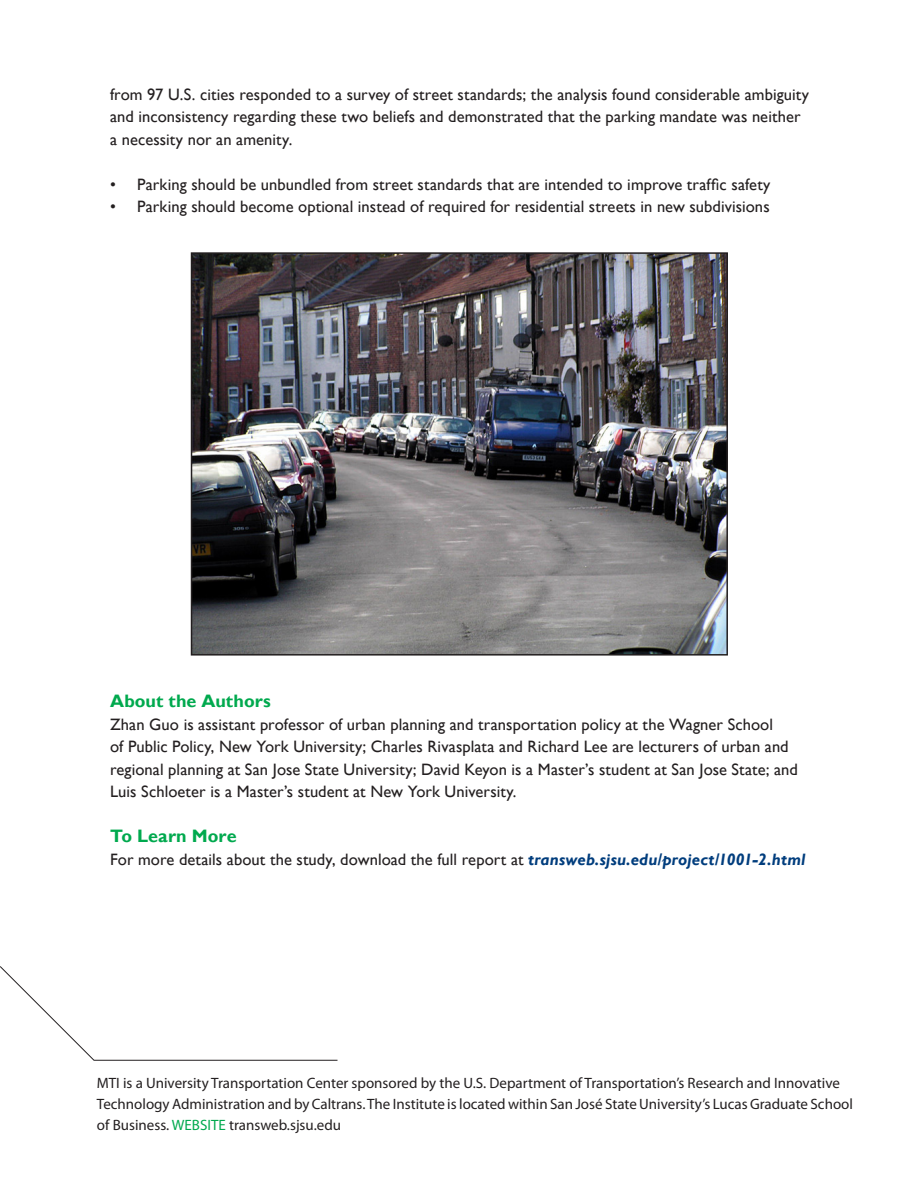
<style>
.page{position:relative;width:918px;height:1188px;background:#fff}
.page>*{position:absolute;margin:0;border:0;box-sizing:border-box;transform-origin:0 0}
.t1{font:700 18px "Gill Sans";color:#00a94e}
.t2{font:16.5px/22.5px "Gill Sans";letter-spacing:.005em;color:#231f20}
.t3{font:15px/21px "Myriad Pro";color:#231f20}
.s1{font-weight:700;font-style:italic;color:#013d7d}
.s2{color:#00a94e}
</style>
<div class="page">
<svg style="left:0;top:966px;width:338px;height:95px"></svg>
<img style="left:194px;top:255px;width:531px;height:398px">
<div style="left:191px;top:252px;width:537px;height:404px;border:2px solid #231f20"></div>
<p class="t2" style="left:110px;top:83px;width:700px">from 97 U.S. cities responded to a survey of street standards; the analysis found considerable ambiguity and inconsistency regarding these two beliefs and demonstrated that the parking mandate was neither a necessity nor an amenity.</p>
<p class="t2" style="left:110px;top:173px;width:662px">• Parking should be unbundled from street standards that are intended to improve traffic safety</p>
<p class="t2" style="left:110px;top:196px;width:661px">• Parking should become optional instead of required for residential streets in new subdivisions</p>
<p class="t1" style="left:110px;top:691px;width:162px">About the Authors</p>
<p class="t2" style="left:110px;top:713px;width:689px">Zhan Guo is assistant professor of urban planning and transportation policy at the Wagner School<br>of Public Policy, New York University; Charles Rivasplata and Richard Lee are lecturers of urban and regional planning at San Jose State University; David Keyon is a Master’s student at San Jose State; and Luis Schloeter is a Master’s student at New York University.</p>
<p class="t1" style="left:110px;top:826px;width:128px">To Learn More</p>
<p class="t2" style="left:110px;top:848px;width:697px">For more details about the study, download the full report at <span class="s1">transweb.sjsu.edu/project/1001-2.html</span></p>
<p class="t3" style="left:97px;top:1072px;width:745px">MTI is a University Transportation Center sponsored by the U.S. Department of Transportation’s Research and Innovative</p>
<p class="t3" style="left:97px;top:1093px;width:758px">Technology Administration and by Caltrans. The Institute is located within San José State University’s Lucas Graduate School of Business. <span class="s2">WEBSITE</span> transweb.sjsu.edu</p>
</div>
